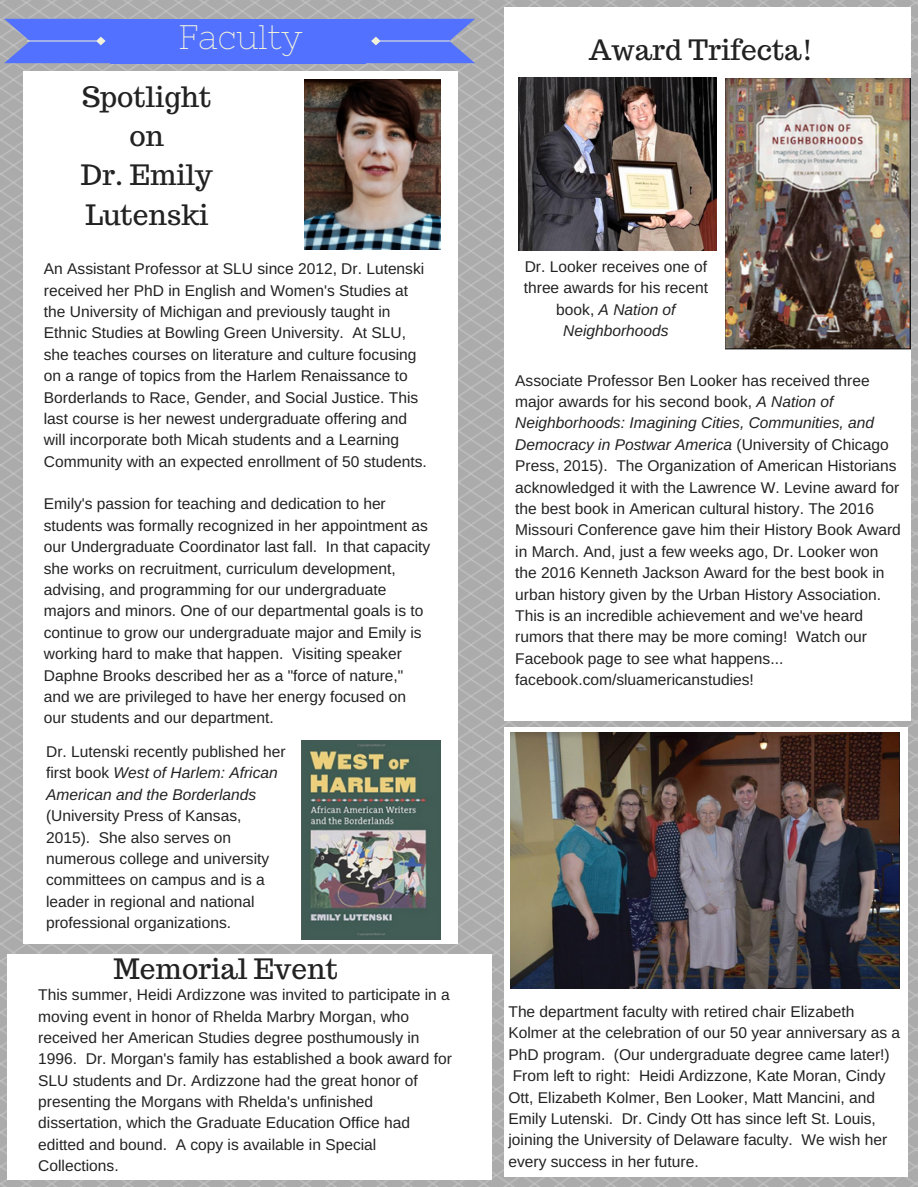
<style>
.page{position:relative;width:918px;height:1187px;background:#fff}
.page>*{position:absolute;margin:0;border:0;box-sizing:border-box;transform-origin:0 0}
.t1{font:34.05px "Nixie One";color:#f2f2db}
.t2{font:28.05px/39.3px "Trocchi";color:#222;text-align:center}
.t3{font:15.6px/21.3px "Arimo";color:#222}
.t4{font:italic 15.6px/21.3px "Arimo";color:#222}
.s1{font-style:normal}
.s2{font-style:italic}
</style>
<div class="page">
<img style="left:0;top:0;width:918px;height:1186px">
<div style="left:504px;top:8px;width:406px;height:713px;background:#fff"></div>
<div style="left:24px;top:72px;width:434px;height:872px;background:#fff"></div>
<img style="left:519px;top:77px;width:198px;height:173px">
<img style="left:302px;top:740px;width:139px;height:199px">
<img style="left:305px;top:80px;width:136px;height:169px">
<div style="left:504px;top:728px;width:404px;height:448px;background:#fff"></div>
<img style="left:726px;top:78px;width:184px;height:272px">
<div style="left:110px;top:19px;width:256px;height:44px;background:#5271ff"></div>
<svg style="left:4px;top:19px;width:106px;height:44px;background:#617bf4"></svg>
<svg style="left:366px;top:19px;width:109px;height:44px;background:#607bf4"></svg>
<img style="left:511px;top:732px;width:389px;height:256px">
<div style="left:7px;top:954px;width:485px;height:226px;background:#fff"></div>
<h1 class="t1" style="left:179px;top:18px;width:125px">Faculty</h1>
<h2 class="t2" style="left:81px;top:77px;width:134px">Spotlight on<br>Dr. Emily<br>Lutenski</h2>
<p class="t3" style="left:44px;top:258px;width:385px">An Assistant Professor at SLU since 2012, Dr. Lutenski received her PhD in English and Women's Studies at the University of Michigan and previously taught in Ethnic Studies at Bowling Green University. At SLU, she teaches courses on literature and culture focusing on a range of topics from the Harlem Renaissance to Borderlands to Race, Gender, and Social Justice. This last course is her newest undergraduate offering and will incorporate both Micah students and a Learning Community with an expected enrollment of 50 students.</p>
<p class="t3" style="left:44px;top:493px;width:388px">Emily's passion for teaching and dedication to her students was formally recognized in her appointment as our Undergraduate Coordinator last fall. In that capacity she works on recruitment, curriculum development, advising, and programming for our undergraduate majors and minors. One of our departmental goals is to continue to grow our undergraduate major and Emily is working hard to make that happen. Visiting speaker Daphne Brooks described her as a "force of nature," and we are privileged to have her energy focused on our students and our department.</p>
<p class="t4" style="left:46px;top:741px;width:241px"><span class="s1">Dr. Lutenski recently published her first book</span> West of Harlem: African<br>American and the Borderlands</p>
<p class="t3" style="left:46px;top:805px;width:225px">(University Press of Kansas,<br>2015). She also serves on numerous college and university committees on campus and is a leader in regional and national professional organizations.</p>
<h2 class="t2" style="left:113px;top:948px;width:226px">Memorial Event</h2>
<p class="t3" style="left:38px;top:984px;width:415px">This summer, Heidi Ardizzone was invited to participate in a moving event in honor of Rhelda Marbry Morgan, who received her American Studies degree posthumously in 1996. Dr. Morgan's family has established a book award for SLU students and Dr. Ardizzone had the great honor of presenting the Morgans with Rhelda's unfinished dissertation, which the Graduate Education Office had editted and bound. A copy is available in Special Collections.</p>
<h2 class="t2" style="left:589px;top:30px;width:226px">Award Trifecta!</h2>
<p class="t3" style="left:524px;top:256px;width:186px;text-align:center">Dr. Looker receives one of three awards for his recent book, <span class="s2">A Nation of<br>Neighborhoods</span></p>
<p class="t3" style="left:515px;top:369px;width:387px">Associate Professor Ben Looker has received three major awards for his second book, <span class="s2">A Nation of Neighborhoods: Imagining Cities, Communities, and Democracy in Postwar America</span> (University of Chicago Press, 2015). The Organization of American Historians acknowledged it with the Lawrence W. Levine award for the best book in American cultural history. The 2016<br>Missouri Conference gave him their History Book Award in March. And, just a few weeks ago, Dr. Looker won the 2016 Kenneth Jackson Award for the best book in urban history given by the Urban History Association.<br>This is an incredible achievement and we've heard rumors that there may be more coming! Watch our Facebook page to see what happens... facebook.com/sluamericanstudies!</p>
<p class="t3" style="left:508px;top:1001px;width:393px">The department faculty with retired chair Elizabeth Kolmer at the celebration of our 50 year anniversary as a PhD program. (Our undergraduate degree came later!)<br>From left to right: Heidi Ardizzone, Kate Moran, Cindy Ott, Elizabeth Kolmer, Ben Looker, Matt Mancini, and Emily Lutenski. Dr. Cindy Ott has since left St. Louis, joining the University of Delaware faculty. We wish her every success in her future.</p>
</div>
